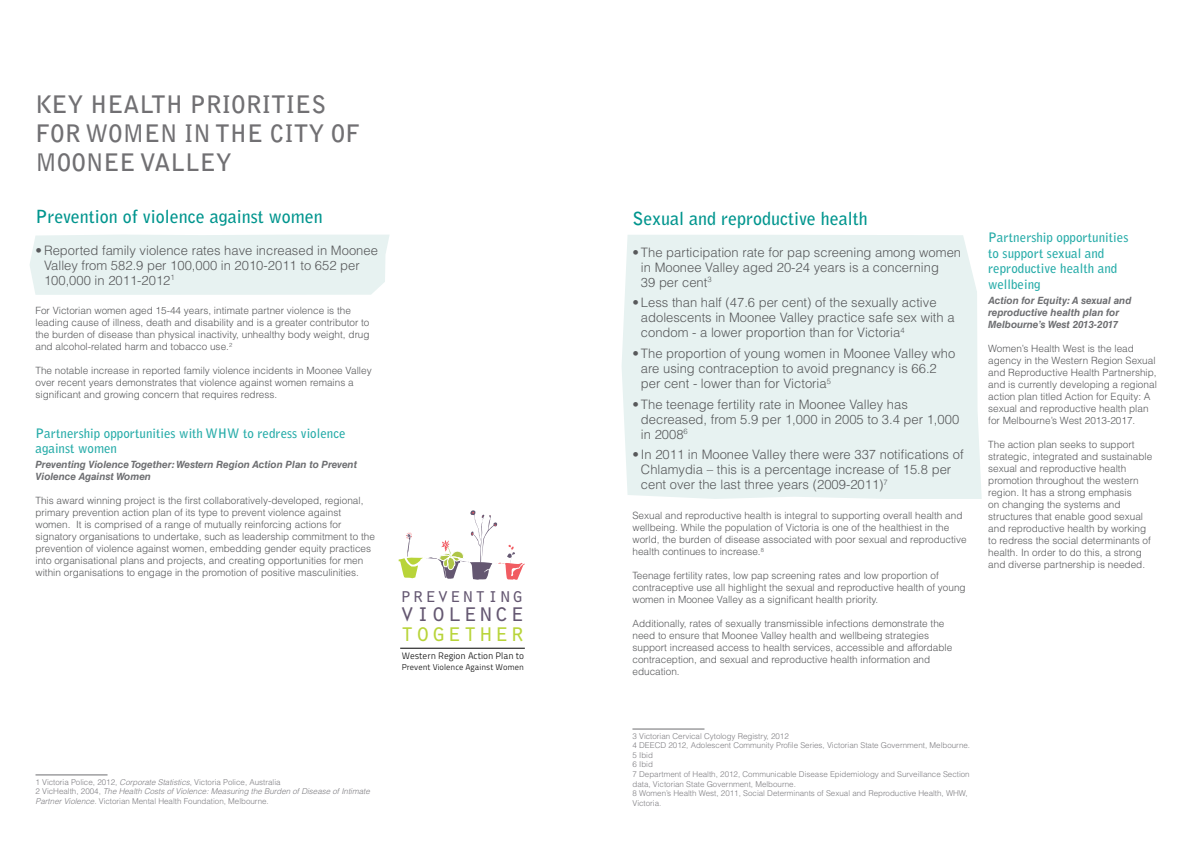
<style>
.page{position:relative;width:1191px;height:842px;background:#fff}
.page>*{position:absolute;margin:0;border:0;box-sizing:border-box;transform-origin:0 0}
.t1{font:26.2px "Orator Std";color:#645771}
.t2{font:26.2px "Orator Std";color:#b8d439}
.t3{font:700 24px/28.8px "Bell Gothic Std";color:#717073}
.t4{font:20.8px "Orator Std";color:#645771}
.t5{font:700 18px "Bell Gothic Std";color:#00958e}
.t6{font:300 13px/15px "Helvetica LT Std";color:#58595b}
.t7{font:700 13px/15.6px "Bell Gothic Std";color:#27aca9}
.t8{font:300 10px/12px "Helvetica LT Std";color:#58595b}
.t9{font:italic 700 10px/12px "Helvetica LT Std";color:#6d6e71}
.t10{font:9.3px "Titillium Maps 26 L 250 wt";color:#000}
.t11{font:8.5px "Titillium Maps 26 L 250 wt";letter-spacing:.005em;color:#000}
.t12{font:300 8px/9.6px "Helvetica LT Std";color:#7e7d81}
.s1{font-style:italic}
</style>
<div class="page">
<div style="left:622px;top:235px;width:359px;height:264px;background:#e7f2f1"></div>
<div style="left:30px;top:235px;width:360px;height:60px;background:#e7f2f1"></div>
<hr style="left:632px;top:729px;width:72px;height:1px;background:#6d6e71">
<hr style="left:36px;top:775px;width:72px;height:1px;background:#6d6e71">
<svg style="left:398px;top:510px;width:127px;height:70px"></svg>
<hr style="left:400px;top:648px;width:125px;height:1px;background:#000">
<h2 class="t3" style="left:36px;top:90px;width:326px">Key health p riorities for women in the City of moonee valley</h2>
<h3 class="t5" style="left:36px;top:205px;width:289px">Prevention of violence against women</h3>
<h3 class="t6" style="left:44px;top:242px;width:335px;text-indent:-9px">• Reported family violence rates have increased in Moonee<br>Valley from 582.9 per 100,000 in 2010-2011 to 652 per<br>100,000 in 2011-2012<sup>1</sup></h3>
<p class="t8" style="left:36px;top:305px;width:336px">For Victorian women aged 15-44 years, intimate partner violence is the leading cause of illness, death and disability and is a greater contributor to the burden of disease than physical inactivity, unhealthy body weight, drug and alcohol-related harm and tobacco use.<sup>2</sup></p>
<p class="t8" style="left:36px;top:365px;width:338px">The notable increase in reported family violence incidents in Moonee Valley over recent years demonstrates that violence against women remains a significant and growing concern that requires redress.</p>
<h3 class="t7" style="left:36px;top:425px;width:312px">Partnership opportunities with WH W to redress violence against women</h3>
<p class="t9" style="left:36px;top:459px;width:323px">Preventing Violence Together: Western Region Action Plan to Prevent<br>Violence Against Women</p>
<p class="t8" style="left:36px;top:495px;width:341px">This award winning project is the first collaboratively-developed, regional, primary prevention action plan of its type to prevent violence against women. It is comprised of a range of mutually reinforcing actions for signatory organisations to undertake, such as leadership commitment to the prevention of violence against women, embedding gender equity practices into organisational plans and projects, and creating opportunities for men within organisations to engage in the promotion of positive masculinities.</p>
<h3 class="t4" style="left:399px;top:580px;width:126px">preventing</h3>
<h1 class="t1" style="left:399px;top:593px;width:127px">violence</h1>
<h1 class="t2" style="left:399px;top:613px;width:127px">together</h1>
<p class="t10" style="left:402px;top:649px;width:124px">Western Region Action Plan to</p>
<p class="t11" style="left:402px;top:661px;width:124px">Prevent Violence Against Women</p>
<p class="t12" style="left:36px;top:777px;width:336px">1 Victoria Police, 2012, <span class="s1">Corporate Statistics</span>, Victoria Police, Australia<br>2 VicHealth, 2004, <span class="s1">The Health Costs of Violence: Measuring the Burden of Disease of Intimate<br>Partner Violence.</span> Victorian Mental Health Foundation, Melbourne.</p>
<h3 class="t5" style="left:632px;top:207px;width:237px">Sexual and reproductive health</h3>
<h3 class="t6" style="left:641px;top:244px;width:322px;text-indent:-9px">• The participation rate for pap screening among women in Moonee Valley aged 20-24 years is a concerning<br>39 per cent<sup>3</sup></h3>
<h3 class="t6" style="left:641px;top:295px;width:315px;text-indent:-9px">• Less than half (47.6 per cent) of the sexually active adolescents in Moonee Valley practice safe sex with a condom - a lower proportion than for Victoria<sup>4</sup></h3>
<h3 class="t6" style="left:641px;top:346px;width:316px;text-indent:-9px">• The proportion of young women in Moonee Valley who are using contraception to avoid pregnancy is 66.2 per cent - lower than for Victoria<sup>5</sup></h3>
<h3 class="t6" style="left:641px;top:396px;width:320px;text-indent:-9px">• The teenage fertility rate in Moonee Valley has decreased, from 5.9 per 1,000 in 2005 to 3.4 per 1,000 in 2008<sup>6</sup></h3>
<h3 class="t6" style="left:641px;top:447px;width:324px;text-indent:-9px">• In 2011 in Moonee Valley there were 337 notifications of<br>Chlamydia – this is a percentage increase of 15.8 per cent over the last three years (2009-2011)<sup>7</sup></h3>
<p class="t8" style="left:632px;top:509px;width:336px">Sexual and reproductive health is integral to supporting overall health and wellbeing. While the population of Victoria is one of the healthiest in the world, the burden of disease associated with poor sexual and reproductive health continues to increase.<sup>8</sup></p>
<p class="t8" style="left:632px;top:569px;width:335px">Teenage fertility rates, low pap screening rates and low proportion of contraceptive use all highlight the sexual and reproductive health of young women in Moonee Valley as a significant health priority.</p>
<p class="t8" style="left:632px;top:617px;width:321px">Additionally, rates of sexually transmissible infections demonstrate the need to ensure that Moonee Valley health and wellbeing strategies support increased access to health services, accessible and affordable contraception, and sexual and reproductive health information and education.</p>
<h3 class="t7" style="left:988px;top:230px;width:142px">Partnership opportunities to support sexual and reproductive health and wellbeing</h3>
<p class="t9" style="left:988px;top:294px;width:145px">Action for Equity: A sexual and reproductive health plan for<br>Melbourne’s West 2013-2017</p>
<p class="t8" style="left:988px;top:342px;width:170px">Women’s Health West is the lead agency in the Western Region Sexual and Reproductive Health Partnership, and is currently developing a regional action plan titled Action for Equity: A sexual and reproductive health plan for Melbourne’s West 2013-2017.</p>
<p class="t8" style="left:988px;top:438px;width:165px">The action plan seeks to support strategic, integrated and sustainable sexual and reproductive health promotion throughout the western region. It has a strong emphasis<br>on changing the systems and structures that enable good sexual and reproductive health by working to redress the social determinants of health. In order to do this, a strong and diverse partnership is needed.</p>
<p class="t12" style="left:632px;top:731px;width:339px">3 Victorian Cervical Cytology Registry, 2012<br>4 DEECD 2012, Adolescent Community Profile Series, Victorian State Government, Melbourne.<br>5 Ibid<br>6 Ibid<br>7 Department of Health, 2012, Communicable Disease Epidemiology and Surveillance Section data, Victorian State Government, Melbourne.<br>8 Women’s Health West, 2011, Social Determinants of Sexual and Reproductive Health, WHW, Victoria.</p>
</div>
